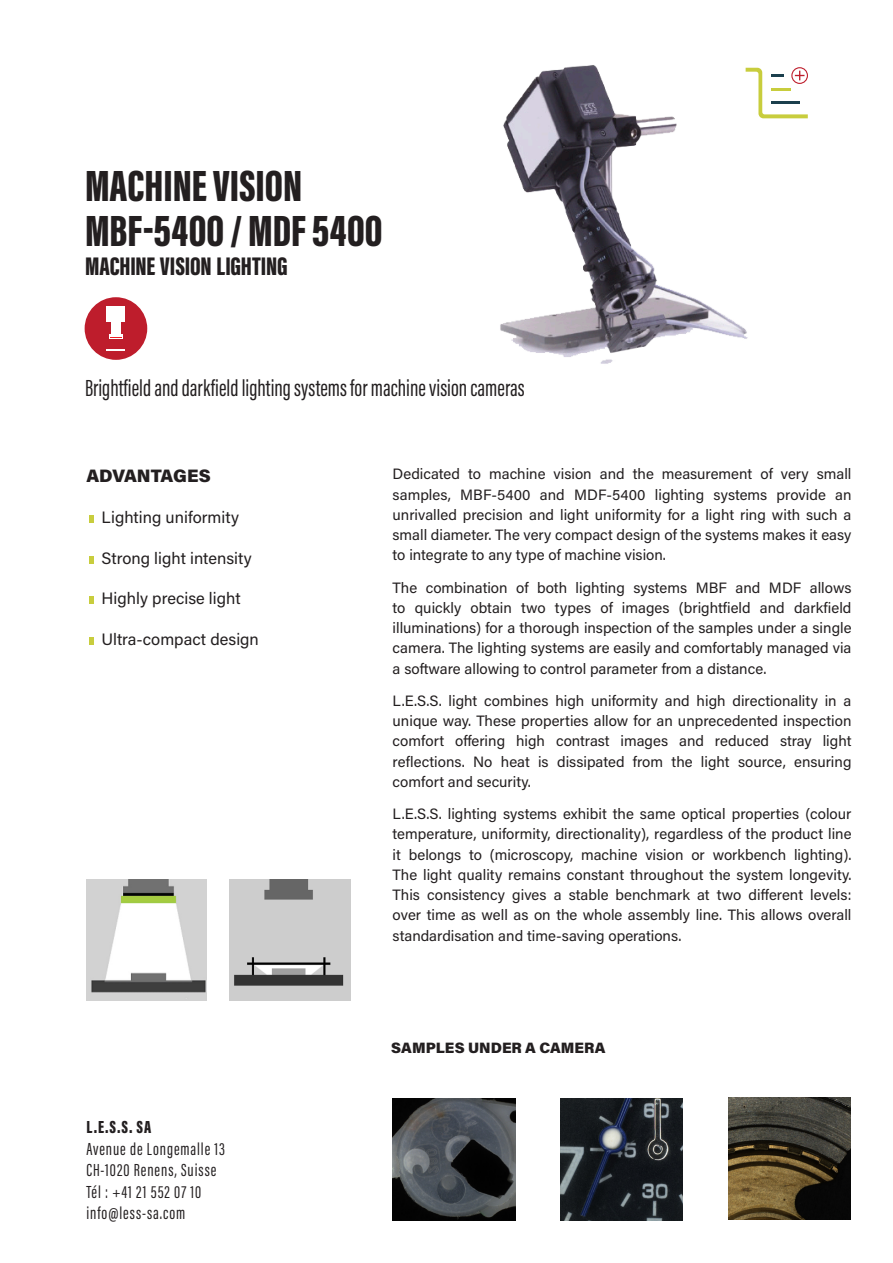
<style>
.page{position:relative;width:893px;height:1263px;background:#fff}
.page>*{position:absolute;margin:0;border:0;box-sizing:border-box;transform-origin:0 0}
.Paragraph{font:54px "Acumin Variable Concept";color:#c8cd3d}
.t1{font:900 45px "Acumin Pro Extra Cond";color:#231f20}
.Title_2{font:900 26.25px "Acumin Pro Extra Cond";letter-spacing:-.005em;color:#231f20}
.t2{font:24px "Acumin Pro Extra Cond";color:#231f20}
.t3{font:18px "Acumin Pro Extra Cond";letter-spacing:.05em;color:#231f20}
.Paragraph-2{font:18px "Acumin Variable Concept";letter-spacing:.055em;color:#231f20}
.t4{font:900 18px "Acumin Pro Extra Cond";color:#231f20}
.Paragraph-3{font:16.5px "Acumin Variable Concept";letter-spacing:.02em;color:#231f20}
.t5{font:15px/20.2px "Acumin Variable Concept";letter-spacing:.02em;color:#231f20;text-align:justify}
.t6{font:15px "Acumin Variable Concept";letter-spacing:.055em;color:#231f20}
</style>
<div class="page">
<img style="left:500px;top:65px;width:308px;height:299px">
<img style="left:230px;top:880px;width:120px;height:120px">
<img style="left:86px;top:880px;width:121px;height:120px">
<img style="left:560px;top:1098px;width:123px;height:122px">
<img style="left:393px;top:1098px;width:122px;height:122px">
<img style="left:728px;top:1097px;width:122px;height:122px">
<svg style="left:746px;top:67px;width:62px;height:51px"></svg>
<hr style="left:771px;top:101px;width:29px;height:2px;background:#1b3f4d">
<div style="left:85px;top:297px;width:62px;height:63px;background:#be1d2c;border-radius:50%"></div>
<div style="left:106px;top:306px;width:19px;height:16px;background:#fff"></div>
<div style="left:111px;top:322px;width:10px;height:12px;background:#fff"></div>
<svg style="left:109px;top:334px;width:13px;height:4px"></svg>
<svg style="left:106px;top:349px;width:19px;height:2px"></svg>
<p class="t1" style="left:85px;top:158px;width:219px">MACHINE VISION</p>
<p class="t1" style="left:85px;top:203px;width:299px">MBF-5400 / MDF 5400</p>
<p class="Title_2" style="left:85px;top:250px;width:204px">MACHINE VISION LIGHTING</p>
<p class="t2" style="left:85px;top:374px;width:441px">Brightfield and darkfield lighting systems for machine vision cameras</p>
<p class="Paragraph-2" style="left:86px;top:463px;width:124px">ADVANTAGES</p>
<p class="Paragraph" style="left:86px;top:467px;width:11px">.</p>
<p class="Paragraph-3" style="left:102px;top:506px;width:139px">Lighting uniformity</p>
<p class="Paragraph" style="left:86px;top:508px;width:11px">.</p>
<p class="Paragraph-3" style="left:102px;top:547px;width:151px">Strong light intensity</p>
<p class="Paragraph" style="left:86px;top:548px;width:11px">.</p>
<p class="Paragraph-3" style="left:102px;top:587px;width:140px">Highly precise light</p>
<p class="Paragraph" style="left:86px;top:589px;width:11px">.</p>
<p class="Paragraph-3" style="left:102px;top:628px;width:159px">Ultra-compact design</p>
<p class="t4" style="left:86px;top:1116px;width:66px">L.E.S.S. SA</p>
<p class="t3" style="left:86px;top:1138px;width:140px">Avenue de Longemalle 13</p>
<p class="t3" style="left:86px;top:1159px;width:132px">CH-1020 Renens, Suisse</p>
<p class="t3" style="left:86px;top:1181px;width:116px">Tél : +41 21 552 07 10</p>
<p class="t3" style="left:86px;top:1202px;width:100px">info@less-sa.com</p>
<p class="t5" style="left:393px;top:463px;width:460px">Dedicated to machine vision and the measurement of very small samples, MBF-5400 and MDF-5400 lighting systems provide an unrivalled precision and light uniformity for a light ring with such a small diameter. The very compact design of the systems makes it easy to integrate to any type of machine vision.</p>
<p class="t5" style="left:393px;top:577px;width:460px">The combination of both lighting systems MBF and MDF allows to quickly obtain two types of images (brightfield and darkfield illuminations) for a thorough inspection of the samples under a single camera. The lighting systems are easily and comfortably managed via a software allowing to control parameter from a distance.</p>
<p class="t5" style="left:393px;top:690px;width:460px">L.E.S.S. light combines high uniformity and high directionality in a unique way. These properties allow for an unprecedented inspection comfort offering high contrast images and reduced stray light reflections. No heat is dissipated from the light source, ensuring comfort and security.</p>
<p class="t5" style="left:393px;top:803px;width:460px">L.E.S.S. lighting systems exhibit the same optical properties (colour temperature, uniformity, directionality), regardless of the product line it belongs to (microscopy, machine vision or workbench lighting).<br>The light quality remains constant throughout the system longevity.<br>This consistency gives a stable benchmark at two different levels: over time as well as on the whole assembly line. This allows overall standardisation and time-saving operations.</p>
<p class="t6" style="left:391px;top:1037px;width:215px">SAMPLES UNDER A CAMERA</p>
</div>
